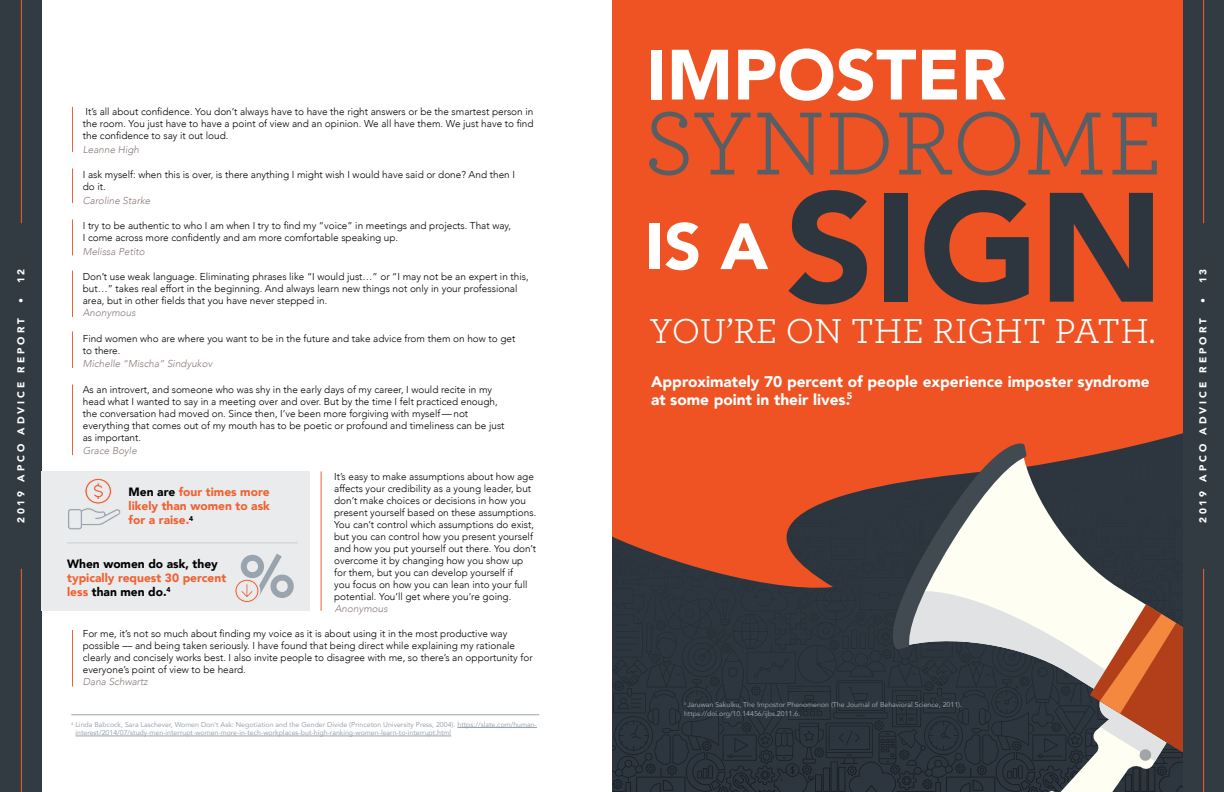
<style>
.page{position:relative;width:1224px;height:792px;background:#fff}
.page>*{position:absolute;margin:0;border:0;box-sizing:border-box;transform-origin:0 0}
.t1{font:900 153.7px "Avenir";color:#2d363e}
.t2{font:94px "Archer";color:#575e64}
.t3{font:900 70.3px "Avenir";color:#fff}
.t4{font:900 64.6px "Avenir";color:#fff}
.t5{font:36.4px "Archer";color:#fff}
.t6{font:900 15.5px/18.5px "Avenir";color:#fff}
.t7{font:900 12px/14.4px "Avenir";color:#f16131;text-align:justify}
.t8{font:900 12px "Avenir";color:#000}
.t9{font:300 10px/12px "Avenir";color:#000}
.t10{font:italic 300 10px "Avenir";color:#877b77}
.t11{font:900 10px "Avenir";letter-spacing:.3em;color:#fff}
.t12{font:900 9.3px "Avenir";color:#fff}
.t13{font:7px/8.4px "Avenir";color:#99a4ae}
.s1{font-weight:400}
.s2{color:#000}
</style>
<div class="page">
<div style="left:1182px;top:0;width:42px;height:792px;background:#323a42"></div>
<div style="left:0;top:0;width:42px;height:792px;background:#323a42"></div>
<hr style="left:21px;top:569px;width:1px;height:223px;background:#f16131">
<hr style="left:1203px;top:569px;width:1px;height:223px;background:#f16131">
<hr style="left:21px;top:0;width:1px;height:223px;background:#f16131">
<hr style="left:1203px;top:0;width:1px;height:223px;background:#f16131">
<div style="left:612px;top:0;width:570px;height:792px;background:#2d363e"></div>
<div style="left:612px;top:0;width:570px;height:588px;background:#ef5223"></div>
<svg style="left:879px;top:438px;width:303px;height:354px"></svg>
<hr style="left:457px;top:727px;width:80px;height:1px;background:#99a4ae">
<hr style="left:75px;top:736px;width:376px;height:1px;background:#99a4ae">
<hr style="left:72px;top:107px;width:1px;height:45px;background:#f16131">
<hr style="left:72px;top:168px;width:1px;height:35px;background:#f16131">
<hr style="left:72px;top:220px;width:1px;height:35px;background:#f16131">
<hr style="left:72px;top:271px;width:1px;height:46px;background:#f16131">
<hr style="left:72px;top:331px;width:1px;height:37px;background:#f16131">
<hr style="left:72px;top:385px;width:1px;height:70px;background:#f16131">
<hr style="left:72px;top:630px;width:1px;height:56px;background:#f16131">
<div style="left:42px;top:471px;width:268px;height:140px;background:#e9ebed"></div>
<hr style="left:67px;top:542px;width:231px;height:1px;background:#cad0d5">
<svg style="left:68px;top:478px;width:53px;height:52px"></svg>
<svg style="left:235px;top:554px;width:59px;height:49px"></svg>
<hr style="left:321px;top:471px;width:1px;height:140px;background:#f16131">
<hr style="left:71px;top:715px;width:468px;height:1px;background:#99a4ae">
<p class="t11" style="left:12px;top:303px;width:36px;rotate:-90deg">• 1 2</p>
<p class="t11" style="left:12px;top:523px;width:207px;rotate:-90deg">2019 APCO ADVICE REPORT</p>
<p class="t9" style="left:83px;top:106px;width:452px;text-align:justify">It’s all about confidence. You don’t always have to have the right answers or be the smartest person in the room. You just have to have a point of view and an opinion. We all have them. We just have to find the confidence to say it out loud.</p>
<p class="t10" style="left:83px;top:143px;width:58px">Leanne High</p>
<p class="t9" style="left:83px;top:169px;width:434px">I ask myself: when this is over, is there anything I might wish I would have said or done? And then I do it.</p>
<p class="t10" style="left:83px;top:194px;width:69px">Caroline Starke</p>
<p class="t9" style="left:83px;top:220px;width:430px">I try to be authentic to who I am when I try to find my “voice” in meetings and projects. That way,<br>I come across more confidently and am more comfortable speaking up.</p>
<p class="t10" style="left:83px;top:245px;width:63px">Melissa Petito</p>
<p class="t9" style="left:83px;top:271px;width:447px">Don’t use weak language. Eliminating phrases like “I would just…” or “I may not be an expert in this, but…” takes real effort in the beginning. And always learn new things not only in your professional area, but in other fields that you have never stepped in.</p>
<p class="t10" style="left:83px;top:307px;width:54px">Anonymous</p>
<p class="t9" style="left:83px;top:332px;width:434px">Find women who are where you want to be in the future and take advice from them on how to get to there.</p>
<p class="t10" style="left:83px;top:358px;width:131px">Michelle “Mischa” Sindyukov</p>
<p class="t9" style="left:83px;top:383px;width:423px">As an introvert, and someone who was shy in the early days of my career, I would recite in my head what I wanted to say in a meeting over and over. But by the time I felt practiced enough, the conversation had moved on. Since then, I’ve been more forgiving with myself<span class="s1">—</span>not everything that comes out of my mouth has to be poetic or profound and timeliness can be just as important.</p>
<p class="t10" style="left:83px;top:445px;width:56px">Grace Boyle</p>
<p class="t9" style="left:334px;top:470px;width:204px">It’s easy to make assumptions about how age affects your credibility as a young leader, but don’t make choices or decisions in how you present yourself based on these assumptions.<br>You can’t control which assumptions do exist, but you can control how you present yourself and how you put yourself out there. You don’t overcome it by changing how you show up for them, but you can develop yourself if<br>you focus on how you can lean into your full potential. You’ll get where you’re going.</p>
<p class="t10" style="left:335px;top:602px;width:54px">Anonymous</p>
<p class="t9" style="left:83px;top:628px;width:451px">For me, it’s not so much about finding my voice as it is about using it in the most productive way possible –– and being taken seriously. I have found that being direct while explaining my rationale clearly and concisely works best. I also invite people to disagree with me, so there’s an opportunity for everyone’s point of view to be heard.</p>
<p class="t10" style="left:83px;top:676px;width:67px">Dana Schwartz</p>
<p class="t13" style="left:75px;top:720px;width:463px;text-indent:-4px"><sup>4</sup> Linda Babcock, Sara Laschever, Women Don’t Ask: Negotiation and the Gender Divide (Princeton University Press, 2004). https://slate.com/human&shy;interest/2014/07/study-men-interrupt-women-more-in-tech-workplaces-but-high-ranking-women-learn-to-interrupt.html</p>
<p class="t7" style="left:129px;top:484px;width:143px"><span class="s2">Men are</span> four times more likely than women to ask for a raise.<sup>4</sup></p>
<p class="t8" style="left:67px;top:553px;width:152px">When women do ask, they</p>
<p class="t7" style="left:67px;top:570px;width:161px">typically request 30 percent less <span class="s2">than men do.</span><sup>4</sup></p>
<h3 class="t3" style="left:646px;top:15px;width:362px">IMPOSTER</h3>
<h2 class="t2" style="left:643px;top:78px;width:522px">SYNDROME</h2>
<h3 class="t4" style="left:645px;top:191px;width:125px">IS A</h3>
<h1 class="t1" style="left:785px;top:116px;width:380px">SIGN</h1>
<h3 class="t5" style="left:650px;top:306px;width:508px">YOU’RE ON THE RIGHT PATH.</h3>
<h3 class="t6" style="left:651px;top:371px;width:500px">Approximately 70 percent of people experience imposter syndrome at some point in their lives.</h3>
<p class="t12" style="left:847px;top:387px;width:7px">5</p>
<p class="t11" style="left:1195px;top:303px;width:36px;rotate:-90deg">• 1 3</p>
<p class="t11" style="left:1195px;top:523px;width:207px;rotate:-90deg">2019 APCO ADVICE REPORT</p>
<p class="t13" style="left:684px;top:700px;width:280px"><sup>5</sup> Jaruwan Sakulku, The Impostor Phenomenon (The Journal of Behavioral Science, 2011). https://doi.org/10.14456/ijbs.2011.6.</p>
</div>
